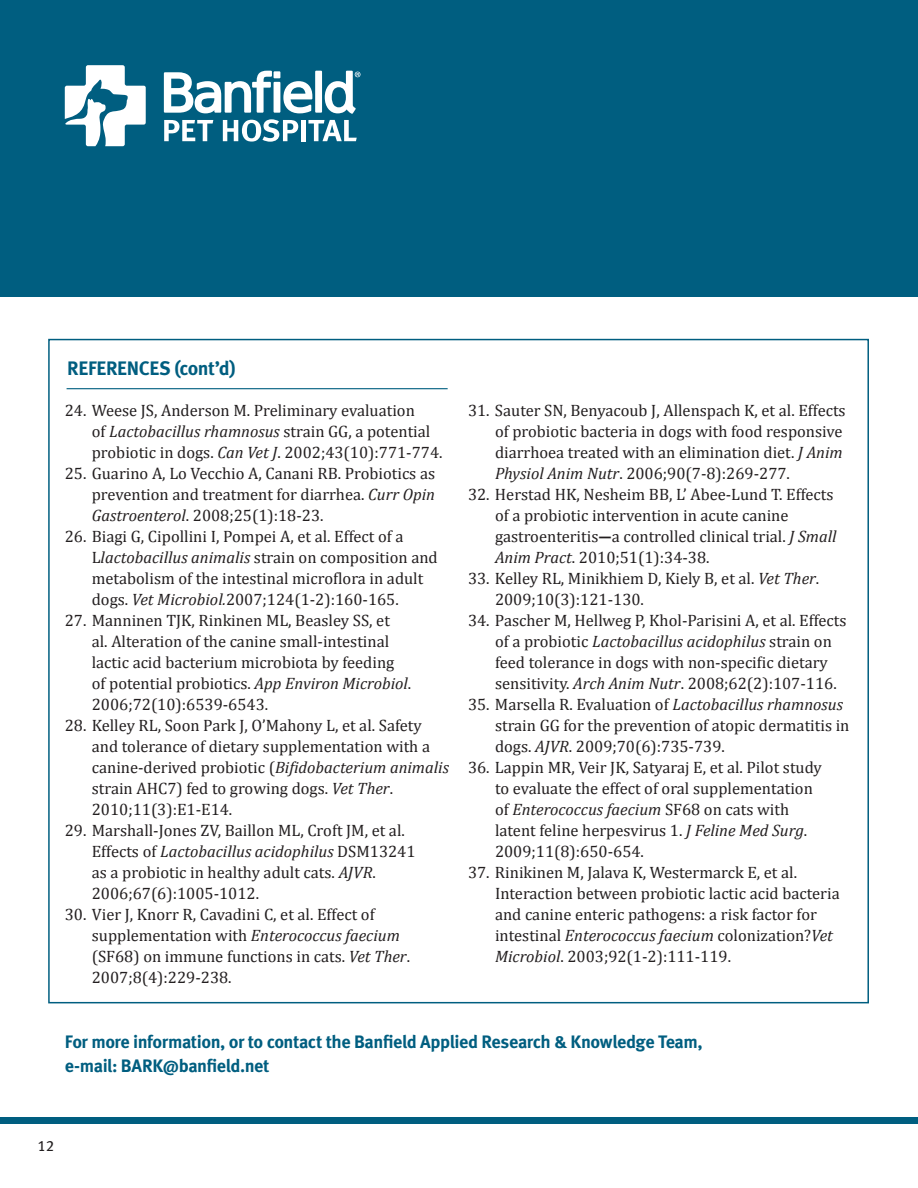
<style>
.page{position:relative;width:918px;height:1188px;background:#fff}
.page>*{position:absolute;margin:0;border:0;box-sizing:border-box;transform-origin:0 0}
.t1{font:700 19.5px "Meta OT";letter-spacing:-.02em;color:#005e80}
.t2{font:700 18px/24px "Meta OT";letter-spacing:-.025em;color:#005e80}
.List_Paragraph{font:16.5px/21px "Cambria";color:#231f20}
.t3{font:15px "Meta OT";color:#231f20}
.s1{font-style:italic}
.s2{font-family:"Meta OT";font-weight:700}
</style>
<div class="page">
<div style="left:0;top:1117px;width:918px;height:7px;background:#005e80"></div>
<div style="left:0;top:0;width:918px;height:297px;background:#005e80"></div>
<hr style="left:67px;top:388px;width:381px;height:1px;background:#005e80">
<svg style="left:65px;top:65px;width:296px;height:81px"></svg>
<p class="t1" style="left:67px;top:356px;width:170px">REFERENCES (cont’d)</p>
<p class="List_Paragraph" style="left:92px;top:400px;width:352px;text-indent:-27px">24. Weese JS, Anderson M. Preliminary evaluation<br>of <span class="s1">Lactobacillus rhamnosus</span> strain GG, a potential probiotic in dogs. <span class="s1">Can Vet J</span>. 2002;43(10):771-774.</p>
<p class="List_Paragraph" style="left:92px;top:463px;width:345px;text-align:justify;text-indent:-27px">25. Guarino A, Lo Vecchio A, Canani RB. Probiotics as prevention and treatment for diarrhea. <span class="s1">Curr Opin Gastroenterol</span>. 2008;25(1):18-23.</p>
<p class="List_Paragraph" style="left:92px;top:526px;width:347px;text-indent:-27px">26. Biagi G, Cipollini I, Pompei A, et al. Effect of a L<span class="s1">lactobacillus animalis</span> strain on composition and metabolism of the intestinal microflora in adult dogs. <span class="s1">Vet Microbiol.</span>2007;124(1-2):160-165.</p>
<p class="List_Paragraph" style="left:92px;top:610px;width:321px;text-indent:-27px">27. Manninen TJK, Rinkinen ML, Beasley SS, et<br>al. Alteration of the canine small-intestinal lactic acid bacterium microbiota by feeding of potential probiotics. <span class="s1">App Environ Microbiol</span>.<br>2006;72(10):6539-6543.</p>
<p class="List_Paragraph" style="left:92px;top:715px;width:359px;text-indent:-27px">28. Kelley RL, Soon Park J, O’Mahony L, et al. Safety and tolerance of dietary supplementation with a canine-derived probiotic (<span class="s1">Bifidobacterium animalis </span>strain AHC7) fed to growing dogs. <span class="s1">Vet Ther</span>.<br>2010;11(3):E1-E14.</p>
<p class="List_Paragraph" style="left:92px;top:820px;width:325px;text-indent:-27px">29. Marshall-Jones ZV, Baillon ML, Croft JM, et al.<br>Effects of <span class="s1">Lactobacillus acidophilus</span> DSM13241 as a probiotic in healthy adult cats. <span class="s1">AJVR</span>.<br>2006;67(6):1005-1012.</p>
<p class="List_Paragraph" style="left:92px;top:904px;width:320px;text-indent:-27px">30. Vier J, Knorr R, Cavadini C, et al. Effect of supplementation with <span class="s1">Enterococcus faecium </span>(SF68) on immune functions in cats. <span class="s1">Vet Ther</span>.<br>2007;8(4):229-238.</p>
<p class="List_Paragraph" style="left:495px;top:400px;width:352px;text-indent:-27px">31. Sauter SN, Benyacoub J, Allenspach K, et al. Effects of probiotic bacteria in dogs with food responsive diarrhoea treated with an elimination diet. <span class="s1">J Anim Physiol Anim Nutr</span>. 2006;90(7-8):269-277.</p>
<p class="List_Paragraph" style="left:495px;top:484px;width:343px;text-indent:-27px">32. Herstad HK, Nesheim BB, L’ Abee-Lund T. Effects of a probiotic intervention in acute canine gastroenteritis<span class="s2">—</span>a controlled clinical trial. <span class="s1">J Small Anim Pract</span>. 2010;51(1):34-38.</p>
<p class="List_Paragraph" style="left:495px;top:568px;width:326px;text-indent:-27px">33. Kelley RL, Minikhiem D, Kiely B, et al. <span class="s1">Vet Ther</span>.<br>2009;10(3):121-130.</p>
<p class="List_Paragraph" style="left:495px;top:610px;width:353px;text-indent:-27px">34. Pascher M, Hellweg P, Khol-Parisini A, et al. Effects of a probiotic <span class="s1">Lactobacillus acidophilus</span> strain on feed tolerance in dogs with non-specific dietary sensitivity. <span class="s1">Arch Anim Nutr</span>. 2008;62(2):107-116.</p>
<p class="List_Paragraph" style="left:495px;top:694px;width:356px;text-indent:-27px">35. Marsella R. Evaluation of <span class="s1">Lactobacillus rhamnosus </span>strain GG for the prevention of atopic dermatitis in dogs. <span class="s1">AJVR</span>. 2009;70(6):735-739.</p>
<p class="List_Paragraph" style="left:495px;top:757px;width:328px;text-indent:-27px">36. Lappin MR, Veir JK, Satyaraj E, et al. Pilot study to evaluate the effect of oral supplementation of <span class="s1">Enterococcus faecium</span> SF68 on cats with latent feline herpesvirus 1. <span class="s1">J Feline Med Surg</span>.<br>2009;11(8):650-654.</p>
<p class="List_Paragraph" style="left:495px;top:862px;width:346px;text-indent:-27px">37. Rinikinen M, Jalava K, Westermarck E, et al.<br>Interaction between probiotic lactic acid bacteria and canine enteric pathogens: a risk factor for intestinal <span class="s1">Enterococcus faecium</span> colonization?<span class="s1">Vet Microbiol</span>. 2003;92(1-2):111-119.</p>
<p class="t2" style="left:65px;top:1030px;width:640px">For more information, or to contact the Banfield Applied Research &amp; Knowledge Team, e-mail: BARK@banfield.net</p>
<p class="t3" style="left:37px;top:1137px;width:19px">12</p>
</div>
